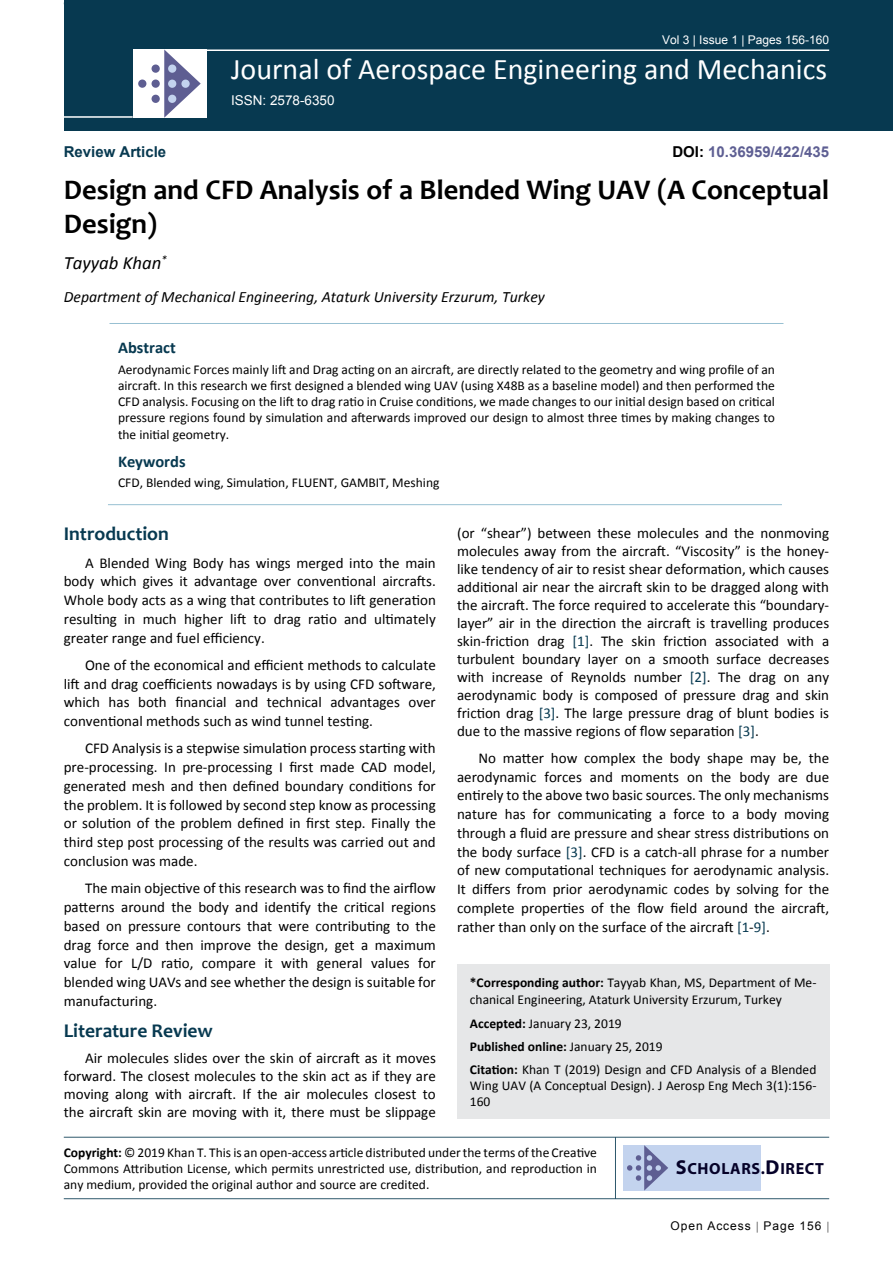
<style>
.page{position:relative;width:893px;height:1263px;background:#fff}
.page>*{position:absolute;margin:0;border:0;box-sizing:border-box;transform-origin:0 0}
.t1{font:30px "Calibri";color:#fff}
.t2{font:700 28.5px/34.2px "Candara";color:#000}
.t3{font:700 19.5px "Candara";color:#073950}
.t4{font:italic 18.75px "Calibri";color:#000}
.t5{font:700 16.5px "Calibri";color:#073950}
.t6{font:700 16.2px "Myriad Pro";letter-spacing:.04em;color:#050128}
.t7{font:italic 15.75px "Calibri";color:#000}
.t8{font:15px/18.8px "Calibri";color:#000;text-align:justify}
.t9{font:700 15px "Arial";color:#5e5f93}
.t10{font:700 15px "Arial";color:#073950}
.t11{font:13.5px/16.2px "Calibri";color:#000}
.t12{font:13.5px "Arial";color:#fff}
.t13{font:12px "Arial";color:#fff}
.t14{font:12px "Arial";letter-spacing:.08em;color:#000}
.s1{color:#000}
.s2{color:#073950}
.s3{font-weight:700}
.s4{font-size:20.25px}
</style>
<div class="page">
<div style="left:64px;top:0;width:829px;height:131px;background:#073950"></div>
<div style="left:457px;top:964px;width:372px;height:155px;background:#e6e7e8"></div>
<hr style="left:64px;top:1137px;width:765px;height:1px;background:#073950">
<hr style="left:64px;top:1198px;width:765px;height:1px;background:#073950">
<hr style="left:615px;top:1137px;width:1px;height:62px;background:#073950">
<div style="left:623px;top:1145px;width:138px;height:45px;background:#c3d3ee"></div>
<svg style="left:627px;top:1145px;width:41px;height:45px"></svg>
<hr style="left:204px;top:49px;width:625px;height:2px;background:#fff">
<hr style="left:64px;top:116px;width:69px;height:2px;background:#fff">
<div style="left:133px;top:49px;width:74px;height:69px;background:#fff"></div>
<svg style="left:164px;top:49px;width:37px;height:69px"></svg>
<div style="left:152px;top:65px;width:8px;height:8px;background:#5e5e92;border-radius:50%"></div>
<div style="left:138px;top:80px;width:8px;height:8px;background:#5e5e92;border-radius:50%"></div>
<div style="left:152px;top:80px;width:8px;height:8px;background:#5e5e92;border-radius:50%"></div>
<div style="left:168px;top:80px;width:8px;height:8px;background:#c3d3ee;border-radius:50%"></div>
<div style="left:181px;top:80px;width:9px;height:8px;background:#c3d3ee;border-radius:50%"></div>
<div style="left:168px;top:95px;width:8px;height:8px;background:#c3d3ee;border-radius:50%"></div>
<div style="left:168px;top:65px;width:8px;height:8px;background:#c3d3ee;border-radius:50%"></div>
<div style="left:152px;top:95px;width:8px;height:8px;background:#5e5e92;border-radius:50%"></div>
<hr style="left:109px;top:323px;width:674px;height:1px;background:#98c0d2">
<hr style="left:108px;top:504px;width:674px;height:1px;background:#98c0d2">
<p class="t13" style="left:662px;top:32px;width:169px">Vol 3 | Issue 1 | Pages 156-160</p>
<h1 class="t1" style="left:231px;top:50px;width:598px">Journal of Aerospace Engineering and Mechanics</h1>
<p class="t12" style="left:231px;top:92px;width:105px">ISSN: 2578-6350</p>
<p class="t9" style="left:672px;top:142px;width:158px"><span class="s1">DOI:</span> 10.36959/422/435</p>
<h2 class="t2" style="left:64px;top:173px;width:767px">Design and CFD Analysis of a Blended Wing UAV (A Conceptual<br>Design)</h2>
<p class="t4" style="left:64px;top:250px;width:105px">Tayyab Khan<sup>*</sup></p>
<p class="t7" style="left:64px;top:286px;width:483px">Department of Mechanical Engineering, Ataturk University Erzurum, Turkey</p>
<p class="t10" style="left:64px;top:142px;width:104px">Review Article</p>
<p class="t5" style="left:118px;top:337px;width:59px">Abstract</p>
<p class="t11" style="left:118px;top:361px;width:658px;text-align:justify">Aerodynamic Forces mainly lift and Drag acting on an aircraft, are directly related to the geometry and wing profile of an aircraft. In this research we first designed a blended wing UAV (using X48B as a baseline model) and then performed the CFD analysis. Focusing on the lift to drag ratio in Cruise conditions, we made changes to our initial design based on critical pressure regions found by simulation and afterwards improved our design to almost three times by making changes to the initial geometry.</p>
<p class="t5" style="left:118px;top:451px;width:69px">Keywords</p>
<p class="t11" style="left:118px;top:475px;width:323px">CFD, Blended wing, Simulation, FLUENT, GAMBIT, Meshing</p>
<h3 class="t3" style="left:64px;top:522px;width:107px">Introduction</h3>
<p class="t8" style="left:64px;top:553px;width:374px;text-indent:21px">A Blended Wing Body has wings merged into the main body which gives it advantage over conventional aircrafts.<br>Whole body acts as a wing that contributes to lift generation resulting in much higher lift to drag ratio and ultimately greater range and fuel efficiency.</p>
<p class="t8" style="left:64px;top:656px;width:374px;text-indent:21px">One of the economical and efficient methods to calculate lift and drag coefficients nowadays is by using CFD software, which has both financial and technical advantages over conventional methods such as wind tunnel testing.</p>
<p class="t8" style="left:64px;top:739px;width:374px;text-indent:21px">CFD Analysis is a stepwise simulation process starting with pre-processing. In pre-processing I first made CAD model, generated mesh and then defined boundary conditions for the problem. It is followed by second step know as processing or solution of the problem defined in first step. Finally the third step post processing of the results was carried out and conclusion was made.</p>
<p class="t8" style="left:64px;top:879px;width:374px;text-indent:21px">The main objective of this research was to find the airflow patterns around the body and identify the critical regions based on pressure contours that were contributing to the drag force and then improve the design, get a maximum value for L/D ratio, compare it with general values for blended wing UAVs and see whether the design is suitable for manufacturing.</p>
<h3 class="t3" style="left:64px;top:1018px;width:151px">Literature Review</h3>
<p class="t8" style="left:64px;top:1049px;width:374px;line-height:18px;text-indent:21px">Air molecules slides over the skin of aircraft as it moves forward. The closest molecules to the skin act as if they are moving along with aircraft. If the air molecules closest to the aircraft skin are moving with it, there must be slippage</p>
<p class="t8" style="left:457px;top:524px;width:374px;line-height:18px">(or “shear”) between these molecules and the nonmoving molecules away from the aircraft. “Viscosity” is the honey&shy;like tendency of air to resist shear deformation, which causes additional air near the aircraft skin to be dragged along with the aircraft. The force required to accelerate this “boundary&shy;layer” air in the direction the aircraft is travelling produces skin-friction drag <span class="s2">[1]</span>. The skin friction associated with a turbulent boundary layer on a smooth surface decreases with increase of Reynolds number <span class="s2">[2]</span>. The drag on any aerodynamic body is composed of pressure drag and skin friction drag <span class="s2">[3]</span>. The large pressure drag of blunt bodies is due to the massive regions of flow separation <span class="s2">[3]</span>.</p>
<p class="t8" style="left:457px;top:748px;width:374px;text-indent:21px">No matter how complex the body shape may be, the aerodynamic forces and moments on the body are due entirely to the above two basic sources. The only mechanisms nature has for communicating a force to a body moving through a fluid are pressure and shear stress distributions on the body surface <span class="s2">[3]</span>. CFD is a catch-all phrase for a number of new computational techniques for aerodynamic analysis.<br>It differs from prior aerodynamic codes by solving for the complete properties of the flow field around the aircraft, rather than only on the surface of the aircraft <span class="s2">[1</span>-<span class="s2">9]</span>.</p>
<p class="t11" style="left:470px;top:975px;width:348px"><span class="s3">*Corresponding author:</span> Tayyab Khan, MS, Department of Me&shy;chanical Engineering, Ataturk University Erzurum, Turkey</p>
<p class="t11" style="left:470px;top:1011px;width:348px;line-height:23px"><span class="s3">Accepted:</span> January 23, 2019<br><span class="s3">Published online:</span> January 25, 2019<br><span class="s3">Citation:</span> Khan T (2019) Design and CFD Analysis of a Blended</p>
<p class="t11" style="left:470px;top:1077px;width:348px">Wing UAV (A Conceptual Design). J Aerosp Eng Mech 3(1):156-<br>160</p>
<p class="t11" style="left:64px;top:1144px;width:535px;text-align:justify"><span class="s3">Copyright:</span> © 2019 Khan T. This is an open-access article distributed under the terms of the Creative Commons Attribution License, which permits unrestricted use, distribution, and reproduction in any medium, provided the original author and source are credited.</p>
<p class="t6" style="left:676px;top:1158px;width:150px"><span class="s4">S</span>CHOLARS.<span class="s4">D</span>IRECT</p>
<p class="t14" style="left:670px;top:1218px;width:152px">Open Access Page 156</p>
</div>
